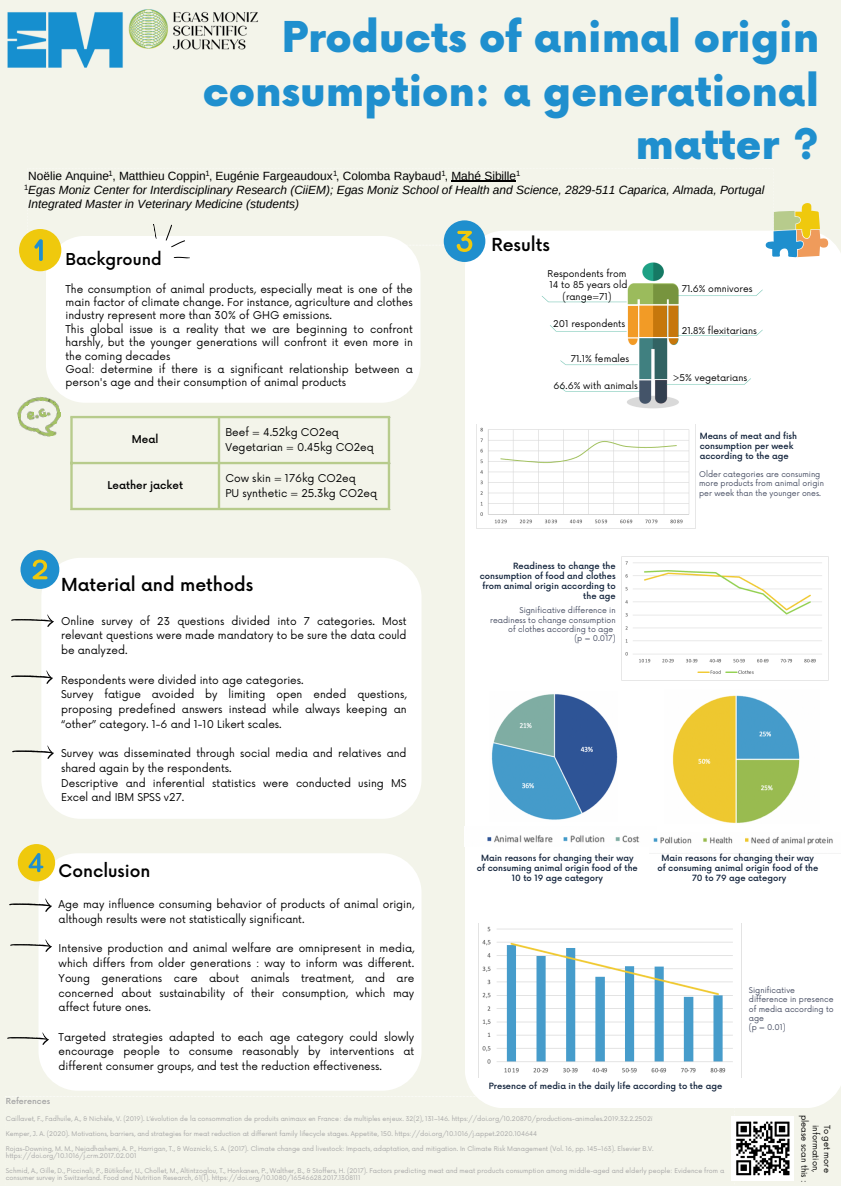
<style>
.page{position:relative;width:841px;height:1186px;background:#fff}
.page>*{position:absolute;margin:0;border:0;box-sizing:border-box;transform-origin:0 0}
.t1{font:900 41.4px/53.3px "Now";color:#1f8fce;text-align:right}
.t2{font:500 17.5px "Now";color:#000}
.t3{font:500 16.94px "Now";color:#000}
.t4{font:500 15.99px "Now";color:#000}
.t5{font:italic 11.9px "Arimo";color:#000}
.t6{font:11.9px "Arimo";color:#000}
.t7{font:10.5px/14.7px "Now";color:#000;text-align:justify}
.t8{font:500 10.5px "Now";color:#000}
.t9{font:9.1px "Now";color:#000}
.t10{font:500 8.4px/10px "Now";color:#14253d;text-align:center}
.t11{font:8.15px/11.3px "Now";color:#000;text-align:center}
.t12{font:500 8.05px "Now";color:#a6a6a6}
.t13{font:7.7px/9.2px "Now";color:#454c61}
.t14{font:7.7px "Arimo";color:#000}
.t15{font:6.3px/7.3px "Now";color:#a6a6a6}
</style>
<div class="page">
<div style="left:0;top:0;width:840px;height:1185px;background:#f3f4ea"></div>
<svg style="left:9px;top:1096px;width:108px;height:1px"></svg>
<hr style="left:451px;top:180px;width:65px;height:2px;background:#000">
<div style="left:464px;top:231px;width:376px;height:877px;background:#fff"></div>
<img style="left:476px;top:424px;width:219px;height:104px">
<div style="left:46px;top:236px;width:374px;height:167px;background:#fff;border-radius:39px"></div>
<div style="left:443px;top:220px;width:42px;height:42px;background:#1f8fce;border-radius:50%"></div>
<svg style="left:456px;top:231px;width:16px;height:21px"></svg>
<img style="left:537px;top:250px;width:236px;height:162px">
<svg style="left:174px;top:256px;width:16px;height:3px"></svg>
<svg style="left:165px;top:225px;width:20px;height:22px"></svg>
<svg style="left:153px;top:224px;width:3px;height:15px"></svg>
<div style="left:41px;top:558px;width:380px;height:260px;background:#fff;border-radius:39px"></div>
<div style="left:20px;top:550px;width:39px;height:39px;background:#1f8fce;border-radius:50%"></div>
<svg style="left:33px;top:559px;width:14px;height:20px"></svg>
<img style="left:17px;top:395px;width:46px;height:42px">
<hr style="left:70px;top:418px;width:3px;height:90px;background:#b7cb8c">
<hr style="left:218px;top:418px;width:2px;height:90px;background:#b7cb8c">
<hr style="left:387px;top:418px;width:3px;height:90px;background:#b7cb8c">
<hr style="left:70px;top:416px;width:320px;height:2px;background:#b7cb8c">
<hr style="left:70px;top:462px;width:320px;height:2px;background:#b7cb8c">
<hr style="left:70px;top:508px;width:320px;height:2px;background:#b7cb8c">
<svg style="left:765px;top:203px;width:63px;height:54px"></svg>
<div style="left:38px;top:853px;width:383px;height:237px;background:#fff;border-radius:39px"></div>
<div style="left:18px;top:844px;width:37px;height:37px;background:#efc90d;border-radius:50%"></div>
<svg style="left:29px;top:853px;width:14px;height:19px"></svg>
<img style="left:10px;top:898px;width:41px;height:13px">
<img style="left:10px;top:939px;width:42px;height:12px">
<img style="left:7px;top:1032px;width:42px;height:12px">
<img style="left:12px;top:614px;width:41px;height:12px">
<img style="left:11px;top:670px;width:42px;height:13px">
<img style="left:12px;top:746px;width:42px;height:12px">
<img style="left:621px;top:556px;width:207px;height:124px">
<div style="left:19px;top:229px;width:42px;height:42px;background:#efc90d;border-radius:50%"></div>
<svg style="left:34px;top:239px;width:9px;height:22px"></svg>
<img style="left:664px;top:689px;width:154px;height:134px">
<img style="left:489px;top:691px;width:128px;height:130px">
<img style="left:464px;top:826px;width:192px;height:20px">
<svg style="left:41px;top:398px;width:5px;height:3px"></svg>
<img style="left:649px;top:832px;width:191px;height:21px">
<svg style="left:48px;top:431px;width:5px;height:5px"></svg>
<svg style="left:19px;top:403px;width:15px;height:15px"></svg>
<svg style="left:40px;top:411px;width:20px;height:12px"></svg>
<img style="left:478px;top:923px;width:263px;height:154px">
<img style="left:731px;top:1116px;width:62px;height:64px">
<img style="left:7px;top:9px;width:251px;height:59px">
<p class="t1" style="left:203px;top:13px;width:617px">Products of animal origin consumption: a generational matter ?</p>
<p class="t14" style="left:108px;top:169px;width:6px">1</p>
<p class="t14" style="left:205px;top:169px;width:6px">1</p>
<p class="t14" style="left:333px;top:169px;width:6px">1</p>
<p class="t14" style="left:441px;top:169px;width:6px">1</p>
<p class="t14" style="left:516px;top:169px;width:6px">1</p>
<p class="t6" style="left:28px;top:169px;width:489px">Noëlie Anquine , Matthieu Coppin , Eugénie Fargeaudoux , Colomba Raybaud , Mahé Sibille</p>
<p class="t5" style="left:28px;top:183px;width:737px">Egas Moniz Center for Interdisciplinary Research (CiiEM); Egas Moniz School of Health and Science, 2829-511 Caparica, Almada, Portugal</p>
<p class="t5" style="left:28px;top:197px;width:272px">Integrated Master in Veterinary Medicine (students)</p>
<p class="t14" style="left:24px;top:183px;width:6px">1</p>
<p class="t4" style="left:65px;top:250px;width:98px">Background</p>
<p class="t7" style="left:65px;top:283px;width:349px;line-height:13.4px">The consumption of animal products, especially meat is one of the main factor of climate change. For instance, agriculture and clothes industry represent more than 30% of GHG emissions.</p>
<p class="t7" style="left:65px;top:323px;width:349px;line-height:13.4px">This global issue is a reality that we are beginning to confront harshly, but the younger generations will confront it even more in the coming decades</p>
<p class="t7" style="left:65px;top:363px;width:349px;line-height:13.4px">Goal: determine if there is a significant relationship between a person's age and their consumption of animal products</p>
<p class="t8" style="left:132px;top:434px;width:28px">Meal</p>
<p class="t7" style="left:225px;top:425px;width:115px">Beef = 4.52kg CO2eq</p>
<p class="t7" style="left:225px;top:440px;width:150px">Vegetarian = 0.45kg CO2eq</p>
<p class="t8" style="left:107px;top:479px;width:77px">Leather jacket</p>
<p class="t7" style="left:225px;top:471px;width:132px">Cow skin = 176kg CO2eq</p>
<p class="t7" style="left:225px;top:486px;width:153px">PU synthetic = 25.3kg CO2eq</p>
<p class="t2" style="left:61px;top:575px;width:194px">Material and methods</p>
<p class="t7" style="left:61px;top:614px;width:347px">Online survey of 23 questions divided into 7 categories. Most relevant questions were made mandatory to be sure the data could be analyzed.</p>
<p class="t7" style="left:61px;top:673px;width:244px">Respondents were divided into age categories.</p>
<p class="t7" style="left:61px;top:687px;width:347px">Survey fatigue avoided by limiting open ended questions, proposing predefined answers instead while always keeping an “other” category. 1-6 and 1-10 Likert scales.</p>
<p class="t7" style="left:61px;top:746px;width:347px">Survey was disseminated through social media and relatives and shared again by the respondents.</p>
<p class="t7" style="left:61px;top:776px;width:347px">Descriptive and inferential statistics were conducted using MS<br>Excel and IBM SPSS v27.</p>
<p class="t3" style="left:59px;top:862px;width:93px">Conclusion</p>
<p class="t7" style="left:59px;top:897px;width:357px">Age may influence consuming behavior of products of animal origin, although results were not statistically significant.</p>
<p class="t7" style="left:59px;top:941px;width:357px">Intensive production and animal welfare are omnipresent in media, which differs from older generations : way to inform was different.<br>Young generations care about animals treatment, and are concerned about sustainability of their consumption, which may affect future ones.</p>
<p class="t7" style="left:59px;top:1030px;width:357px">Targeted strategies adapted to each age category could slowly encourage people to consume reasonably by interventions at different consumer groups, and test the reduction effectiveness.</p>
<p class="t2" style="left:491px;top:235px;width:60px">Results</p>
<p class="t9" style="left:547px;top:268px;width:80px">Respondents from</p>
<p class="t9" style="left:549px;top:280px;width:80px">14 to 85 years old</p>
<p class="t9" style="left:562px;top:291px;width:50px">(range=71)</p>
<p class="t9" style="left:553px;top:319px;width:73px">201 respondents</p>
<p class="t9" style="left:570px;top:354px;width:60px">71.1% females</p>
<p class="t9" style="left:553px;top:381px;width:86px">66.6% with animals</p>
<p class="t10" style="left:479px;top:561px;width:137px;text-align:right">Readiness to change the consumption of food and clothes from animal origin according to the age</p>
<p class="t13" style="left:519px;top:606px;width:98px">Significative difference in</p>
<p class="t13" style="left:490px;top:615px;width:127px">readiness to change consumption</p>
<p class="t13" style="left:508px;top:625px;width:107px">of clothes according to age</p>
<p class="t13" style="left:574px;top:634px;width:43px">(p = 0.017)</p>
<p class="t9" style="left:681px;top:284px;width:72px">71.6% omnivores</p>
<p class="t9" style="left:681px;top:325px;width:77px">21.8% flexitarians</p>
<p class="t9" style="left:672px;top:372px;width:76px">&gt;5% vegetarians</p>
<p class="t10" style="left:699px;top:432px;width:99px;text-align:left">Means of meat and fish consumption per week according to the age</p>
<p class="t13" style="left:699px;top:470px;width:126px">Older categories are consuming more products from animal origin per week than the younger ones.</p>
<p class="t10" style="left:476px;top:853px;width:162px">Main reasons for changing their way of consuming animal origin food of the<br>10 to 19 age category</p>
<p class="t10" style="left:657px;top:853px;width:162px">Main reasons for changing their way of consuming animal origin food of the</p>
<p class="t10" style="left:691px;top:873px;width:96px">70 to 79 age category</p>
<p class="t13" style="left:748px;top:986px;width:86px">Significative difference in presence of media according to age</p>
<p class="t13" style="left:748px;top:1023px;width:38px">(p = 0.01)</p>
<p class="t10" style="left:488px;top:1081px;width:235px">Presence of media in the daily life according to the age</p>
<p class="t12" style="left:6px;top:1096px;width:46px">References</p>
<p class="t15" style="left:6px;top:1115px;width:648px">Caillavet, F., Fadhuile, A., &amp; Nichèle, V. (2019). L’évolution de la consommation de produits animaux en France: de multiples enjeux. 32(2), 131–146. https://doi.org/10.20870/productions-animales.2019.32.2.2502ï</p>
<p class="t15" style="left:6px;top:1130px;width:532px">Kemper, J. A. (2020). Motivations, barriers, and strategies for meat reduction at different family lifecycle stages. Appetite, 150. https://doi.org/10.1016/j.appet.2020.104644</p>
<p class="t15" style="left:6px;top:1144px;width:649px">Rojas-Downing, M. M., Nejadhashemi, A. P., Harrigan, T., &amp; Woznicki, S. A. (2017). Climate change and livestock: Impacts, adaptation, and mitigation. In Climate Risk Management (Vol. 16, pp. 145–163). Elsevier B.V. https://doi.org/10.1016/j.crm.2017.02.001</p>
<p class="t15" style="left:6px;top:1166px;width:719px">Schmid, A., Gille, D., Piccinali, P., Bütikofer, U., Chollet, M., Altintzoglou, T., Honkanen, P., Walther, B., &amp; Stoffers, H. (2017). Factors predicting meat and meat products consumption among middle-aged and elderly people: Evidence from a consumer survey in Switzerland. Food and Nutrition Research, 61(1). https://doi.org/10.1080/16546628.2017.1308111</p>
<p class="t11" style="left:832px;top:1114px;width:70px;rotate:90deg">To get more information, please scan this :</p>
</div>
